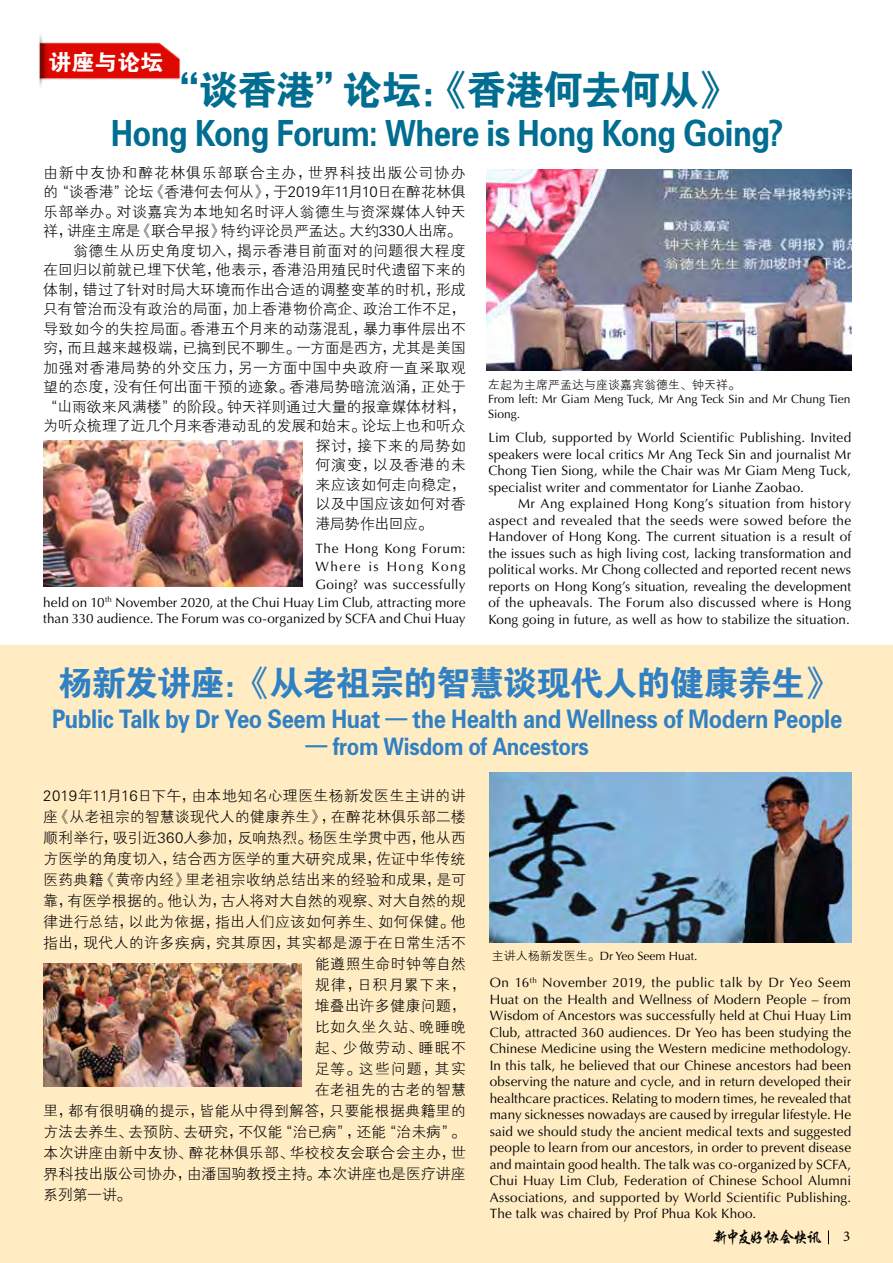
<style>
.page{position:relative;width:893px;height:1263px;background:#fff}
.page>*{position:absolute;margin:0;border:0;box-sizing:border-box;transform-origin:0 0}
.t1{font:40.2px "FZDHTJW GB1 0";letter-spacing:-.04em;color:#006d91}
.t2{font:36px "FZDHTJW GB1 0";letter-spacing:-.02em;color:#006d91;scale:.86 1}
.t3{font:34.5px "FZDHTJW GB1 0";letter-spacing:-.035em;color:#3080c3}
.t4{font:25.5px "FZDHTJW GB1 0";letter-spacing:-.015em;color:#3080c3;scale:.86 1}
.t5{font:24px "FZDHTJW GB1 0";letter-spacing:-.015em;color:#3080c3;scale:.86 1}
.t6{font:22.2px "FZDHTJW GB1 0";letter-spacing:-.01em;color:#fff;scale:1.05 1}
.t7{font:16.5px "FZXKJW GB1 0";letter-spacing:-.1em;color:#000;scale:.92 1}
.t8{font:15px "FZXH1 JW GB1 0";color:#000}
.t9{font:15px "FZXH1 JW GB1 0";letter-spacing:.02em;color:#000}
.t10{font:15px "FZXH1 JW GB1 0";letter-spacing:-.02em;color:#000}
.t11{font:15px "FZXH1 JW GB1 0";letter-spacing:.025em;color:#000}
.t12{font:15px "FZXH1 JW GB1 0";letter-spacing:.055em;color:#000}
.t13{font:15px "FZXH1 JW GB1 0";letter-spacing:.03em;color:#000}
.t14{font:15px "FZXH1 JW GB1 0";letter-spacing:.045em;color:#000}
.t15{font:15px "FZXH1 JW GB1 0";letter-spacing:.035em;color:#000}
.t16{font:15px "FZXH1 JW GB1 0";letter-spacing:.04em;color:#000}
.t17{font:15px "FZXH1 JW GB1 0";letter-spacing:-.04em;color:#000}
.t18{font:15px "Minion Pro";color:#000}
.t19{font:13.5px/16.5px "Optima LT Std";letter-spacing:.005em;color:#000;text-align:justify}
.t20{font:12px/14.4px "Optima LT Std";color:#000}
.t21{font:12px "FZXH1 JW GB1 0";color:#000}
.s1{font-size:25.5px}
.s2{font-family:"FZXH1 JW GB1 0"}
</style>
<div class="page">
<div style="left:0;top:645px;width:893px;height:618px;background:#ffecc3"></div>
<img style="left:39px;top:34px;width:142px;height:53px">
<img style="left:487px;top:170px;width:364px;height:201px">
<img style="left:490px;top:772px;width:361px;height:170px">
<img style="left:43px;top:440px;width:260px;height:147px">
<img style="left:43px;top:964px;width:259px;height:122px">
<svg style="left:828px;top:1230px;width:1px;height:14px"></svg>
<h3 class="t6" style="left:48px;top:50px;width:111px">讲座与论坛</h3>
<h1 class="t1" style="left:159px;top:68px;width:578px">“谈香港”论坛：《香港何去何从》</h1>
<h2 class="t2" style="left:111px;top:114px;width:784px">Hong Kong Forum: Where is Hong Kong Going?</h2>
<p class="t12" style="left:43px;top:164px;width:424px">由新中友协和醉花林俱乐部联合主办，世界科技出版公司协办</p>
<p class="t10" style="left:43px;top:184px;width:424px">的“谈香港”论坛《香港何去何从》，于2019年11月10日在醉花林俱</p>
<p class="t9" style="left:43px;top:203px;width:424px">乐部举办。对谈嘉宾为本地知名时评人翁德生与资深媒体人钟天</p>
<p class="t8" style="left:43px;top:223px;width:420px">祥，讲座主席是《联合早报》特约评论员严孟达。大约330人出席。</p>
<p class="t13" style="left:73px;top:242px;width:394px">翁德生从历史角度切入，揭示香港目前面对的问题很大程度</p>
<p class="t8" style="left:43px;top:262px;width:424px">在回归以前就已埋下伏笔，他表示，香港沿用殖民时代遗留下来的</p>
<p class="t8" style="left:43px;top:281px;width:424px">体制，错过了针对时局大环境而作出合适的调整变革的时机，形成</p>
<p class="t8" style="left:43px;top:301px;width:424px">只有管治而没有政治的局面，加上香港物价高企、政治工作不足，</p>
<p class="t8" style="left:43px;top:320px;width:424px">导致如今的失控局面。香港五个月来的动荡混乱，暴力事件层出不</p>
<p class="t8" style="left:43px;top:340px;width:424px">穷，而且越来越极端，已搞到民不聊生。一方面是西方，尤其是美国</p>
<p class="t11" style="left:43px;top:359px;width:424px">加强对香港局势的外交压力，另一方面中国中央政府一直采取观</p>
<p class="t8" style="left:43px;top:379px;width:424px">望的态度，没有任何出面干预的迹象。香港局势暗流汹涌，正处于</p>
<p class="t8" style="left:43px;top:398px;width:424px">“山雨欲来风满楼”的阶段。钟天祥则通过大量的报章媒体材料，</p>
<p class="t8" style="left:43px;top:418px;width:424px">为听众梳理了近几个月来香港动乱的发展和始末。论坛上也和听众</p>
<p class="t14" style="left:315px;top:437px;width:152px">探讨，接下来的局势如</p>
<p class="t15" style="left:315px;top:457px;width:152px">何演变，以及香港的未</p>
<p class="t8" style="left:315px;top:476px;width:152px">来应该如何走向稳定，</p>
<p class="t9" style="left:315px;top:496px;width:152px">以及中国应该如何对香</p>
<p class="t17" style="left:315px;top:515px;width:119px">港局势作出回应。</p>
<p class="t19" style="left:43px;top:539px;width:424px;line-height:18px;text-align:right">The Hong Kong Forum:<br>Where is Hong Kong<br>Going? was successfully<br>held on 10<sup>th</sup> November 2020, at the Chui Huay Lim Club, attracting more</p>
<p class="t19" style="left:43px;top:610px;width:424px">than 330 audience. The Forum was co-organized by SCFA and Chui Huay</p>
<p class="t21" style="left:488px;top:378px;width:253px">左起为主席严孟达与座谈嘉宾翁德生、钟天祥。</p>
<p class="t20" style="left:488px;top:392px;width:364px">From left: Mr Giam Meng Tuck, Mr Ang Teck Sin and Mr Chung Tien<br>Siong.</p>
<p class="t19" style="left:488px;top:430px;width:364px">Lim Club, supported by World Scientific Publishing. Invited speakers were local critics Mr Ang Teck Sin and journalist Mr Chong Tien Siong, while the Chair was Mr Giam Meng Tuck, specialist writer and commentator for Lianhe Zaobao.</p>
<p class="t19" style="left:488px;top:496px;width:364px;text-indent:30px">Mr Ang explained Hong Kong’s situation from history aspect and revealed that the seeds were sowed before the Handover of Hong Kong. The current situation is a result of the issues such as high living cost, lacking transformation and political works. Mr Chong collected and reported recent news reports on Hong Kong’s situation, revealing the development of the upheavals. The Forum also discussed where is Hong Kong going in future, as well as how to stabilize the situation.</p>
<h3 class="t3" style="left:58px;top:664px;width:780px">杨新发讲座：《从老祖宗的智慧谈现代人的健康养生》</h3>
<h3 class="t4" style="left:52px;top:705px;width:920px">Public Talk by Dr Yeo Seem Huat — the Health and Wellness of Modern People</h3>
<h3 class="t5" style="left:306px;top:734px;width:331px"><span class="s1">—</span> from Wisdom of Ancestors</h3>
<p class="t8" style="left:43px;top:787px;width:424px">2019年11月16日下午，由本地知名心理医生杨新发医生主讲的讲</p>
<p class="t8" style="left:43px;top:808px;width:424px">座《从老祖宗的智慧谈现代人的健康养生》，在醉花林俱乐部二楼</p>
<p class="t8" style="left:43px;top:829px;width:424px">顺利举行，吸引近360人参加，反响热烈。杨医生学贯中西，他从西</p>
<p class="t8" style="left:43px;top:850px;width:424px">方医学的角度切入，结合西方医学的重大研究成果，佐证中华传统</p>
<p class="t8" style="left:43px;top:871px;width:424px">医药典籍《黄帝内经》里老祖宗收纳总结出来的经验和成果，是可</p>
<p class="t8" style="left:43px;top:892px;width:424px">靠，有医学根据的。他认为，古人将对大自然的观察、对大自然的规</p>
<p class="t9" style="left:43px;top:913px;width:424px">律进行总结，以此为依据，指出人们应该如何养生、如何保健。他</p>
<p class="t8" style="left:43px;top:934px;width:424px">指出，现代人的许多疾病，究其原因，其实都是源于在日常生活不</p>
<p class="t9" style="left:315px;top:955px;width:152px">能遵照生命时钟等自然</p>
<p class="t16" style="left:315px;top:976px;width:152px">规律，日积月累下来，</p>
<p class="t8" style="left:315px;top:997px;width:152px">堆叠出许多健康问题，</p>
<p class="t14" style="left:315px;top:1018px;width:152px">比如久坐久站、晚睡晚</p>
<p class="t8" style="left:315px;top:1039px;width:152px">起、少做劳动、睡眠不</p>
<p class="t8" style="left:315px;top:1060px;width:152px">足等。这些问题，其实</p>
<p class="t8" style="left:315px;top:1081px;width:152px">在老祖先的古老的智慧</p>
<p class="t8" style="left:43px;top:1102px;width:424px">里，都有很明确的提示，皆能从中得到解答，只要能根据典籍里的</p>
<p class="t8" style="left:43px;top:1123px;width:424px">方法去养生、去预防、去研究，不仅能“治已病”，还能“治未病”。</p>
<p class="t8" style="left:43px;top:1144px;width:424px">本次讲座由新中友协、醉花林俱乐部、华校校友会联合会主办，世</p>
<p class="t8" style="left:43px;top:1165px;width:424px">界科技出版公司协办，由潘国驹教授主持。本次讲座也是医疗讲座</p>
<p class="t8" style="left:43px;top:1186px;width:89px">系列第一讲。</p>
<p class="t20" style="left:492px;top:948px;width:207px"><span class="s2">主讲人杨新发医生。</span>Dr Yeo Seem Huat.</p>
<p class="t19" style="left:490px;top:975px;width:363px">On 16<sup>th</sup> November 2019, the public talk by Dr Yeo Seem Huat on the Health and Wellness of Modern People – from Wisdom of Ancestors was successfully held at Chui Huay Lim Club, attracted 360 audiences. Dr Yeo has been studying the Chinese Medicine using the Western medicine methodology.<br>In this talk, he believed that our Chinese ancestors had been observing the nature and cycle, and in return developed their healthcare practices. Relating to modern times, he revealed that many sicknesses nowadays are caused by irregular lifestyle. He said we should study the ancient medical texts and suggested people to learn from our ancestors, in order to prevent disease and maintain good health. The talk was co-organized by SCFA, Chui Huay Lim Club, Federation of Chinese School Alumni Associations, and supported by World Scientific Publishing.<br>The talk was chaired by Prof Phua Kok Khoo.</p>
<p class="t7" style="left:713px;top:1228px;width:119px">新中友好协会快讯</p>
<p class="t18" style="left:843px;top:1228px;width:9px">3</p>
</div>
